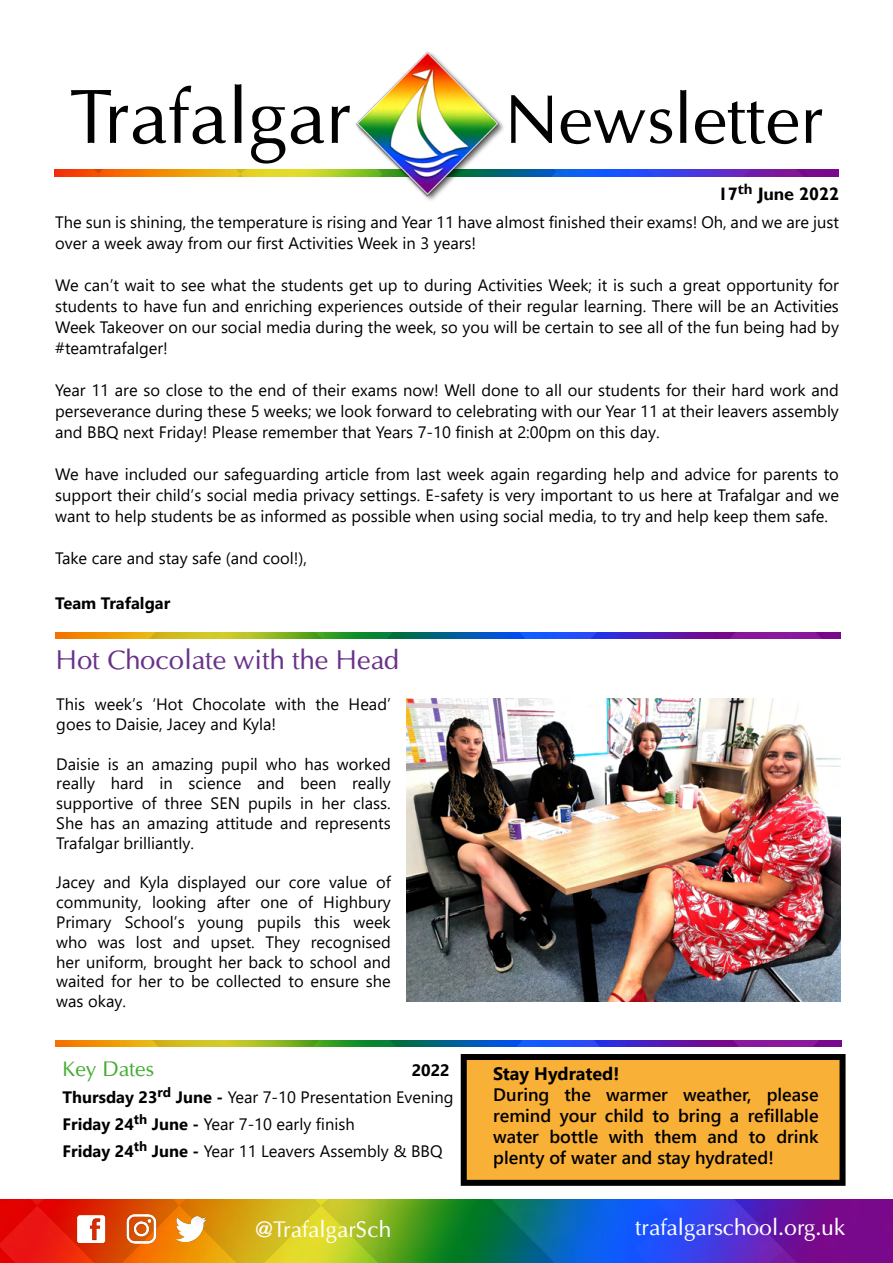
<style>
.page{position:relative;width:893px;height:1263px;background:#fff}
.page>*{position:absolute;margin:0;border:0;box-sizing:border-box;transform-origin:0 0}
.t1{font:76.5px "Optima";color:#020203}
.t2{font:69px "Optima";color:#020203}
.t3{font:27px "Optima";color:#69328a}
.t4{font:22.5px "Optima";color:#fff}
.t5{font:21px "Optima";color:#45ac34}
.t6{font:600 18px/21px "Segoe UI";color:#000;text-align:justify}
.t7{font:700 18px "Segoe UI";color:#000}
.t8{font:700 18px "Gill Sans";color:#020203}
.t9{font:16.5px/19.8px "Segoe UI";color:#000;text-align:justify}
.t10{font:700 16.5px "Segoe UI";color:#000}
.s1{font-weight:700}
</style>
<div class="page">
<img style="left:54px;top:170px;width:785px;height:6px">
<img style="left:0;top:1199px;width:893px;height:64px">
<img style="left:176px;top:1216px;width:30px;height:25px">
<img style="left:121px;top:1214px;width:39px;height:30px">
<img style="left:78px;top:1215px;width:31px;height:28px">
<div style="left:355px;top:51px;width:151px;height:152px;background:#fff"></div>
<img style="left:354px;top:52px;width:147px;height:145px">
<img style="left:55px;top:633px;width:785px;height:6px">
<img style="left:406px;top:698px;width:434px;height:303px">
<div style="left:464px;top:1057px;width:378px;height:126px;background:#f9b036"></div>
<div style="left:461px;top:1054px;width:384px;height:132px;border:6px solid #000"></div>
<img style="left:55px;top:1041px;width:786px;height:6px">
<h1 class="t1" style="left:70px;top:70px;width:283px">Trafalgar</h1>
<h2 class="t2" style="left:505px;top:77px;width:320px">Newsletter</h2>
<p class="t8" style="left:718px;top:183px;width:123px">17<sup>th</sup> June 2022</p>
<p class="t9" style="left:55px;top:210px;width:785px;line-height:21px">The sun is shining, the temperature is rising and Year 11 have almost finished their exams! Oh, and we are just over a week away from our first Activities Week in 3 years!</p>
<p class="t9" style="left:55px;top:273px;width:785px;line-height:21px">We can’t wait to see what the students get up to during Activities Week; it is such a great opportunity for students to have fun and enriching experiences outside of their regular learning. There will be an Activities Week Takeover on our social media during the week, so you will be certain to see all of the fun being had by #teamtrafalger!</p>
<p class="t9" style="left:55px;top:378px;width:785px;line-height:21px">Year 11 are so close to the end of their exams now! Well done to all our students for their hard work and perseverance during these 5 weeks; we look forward to celebrating with our Year 11 at their leavers assembly and BBQ next Friday! Please remember that Years 7-10 finish at 2:00pm on this day.</p>
<p class="t9" style="left:55px;top:462px;width:785px;line-height:21px">We have included our safeguarding article from last week again regarding help and advice for parents to support their child’s social media privacy settings. E-safety is very important to us here at Trafalgar and we want to help students be as informed as possible when using social media, to try and help keep them safe.</p>
<p class="t9" style="left:55px;top:547px;width:253px">Take care and stay safe (and cool!),</p>
<p class="t10" style="left:55px;top:587px;width:117px">Team Trafalgar</p>
<h3 class="t3" style="left:56px;top:644px;width:345px">Hot Chocolate with the Head</h3>
<p class="t9" style="left:56px;top:693px;width:336px">This week’s ‘Hot Chocolate with the Head’ goes to Daisie, Jacey and Kyla!</p>
<p class="t9" style="left:56px;top:752px;width:336px">Daisie is an amazing pupil who has worked really hard in science and been really supportive of three SEN pupils in her class.<br>She has an amazing attitude and represents Trafalgar brilliantly.</p>
<p class="t9" style="left:56px;top:871px;width:336px">Jacey and Kyla displayed our core value of community, looking after one of Highbury Primary School’s young pupils this week who was lost and upset. They recognised her uniform, brought her back to school and waited for her to be collected to ensure she was okay.</p>
<p class="t5" style="left:63px;top:1055px;width:93px">Key Dates</p>
<p class="t9" style="left:62px;top:1055px;width:392px;line-height:27px;text-align:left;text-indent:349px"><span class="s1">2022<br>Thursday 23</span><sup>rd</sup> <span class="s1">June -</span> Year 7-10 Presentation Evening <span class="s1">Friday 24</span><sup>th</sup> <span class="s1">June -</span> Year 7-10 early finish<br><span class="s1">Friday 24</span><sup>th</sup> <span class="s1">June -</span> Year 11 Leavers Assembly &amp; BBQ</p>
<p class="t7" style="left:493px;top:1056px;width:127px">Stay Hydrated!</p>
<p class="t6" style="left:493px;top:1082px;width:327px">During the warmer weather, please remind your child to bring a refillable water bottle with them and to drink plenty of water and stay hydrated!</p>
<h3 class="t4" style="left:255px;top:1215px;width:138px">@TrafalgarSch</h3>
<h3 class="t4" style="left:635px;top:1214px;width:212px">trafalgarschool.org.uk</h3>
</div>
